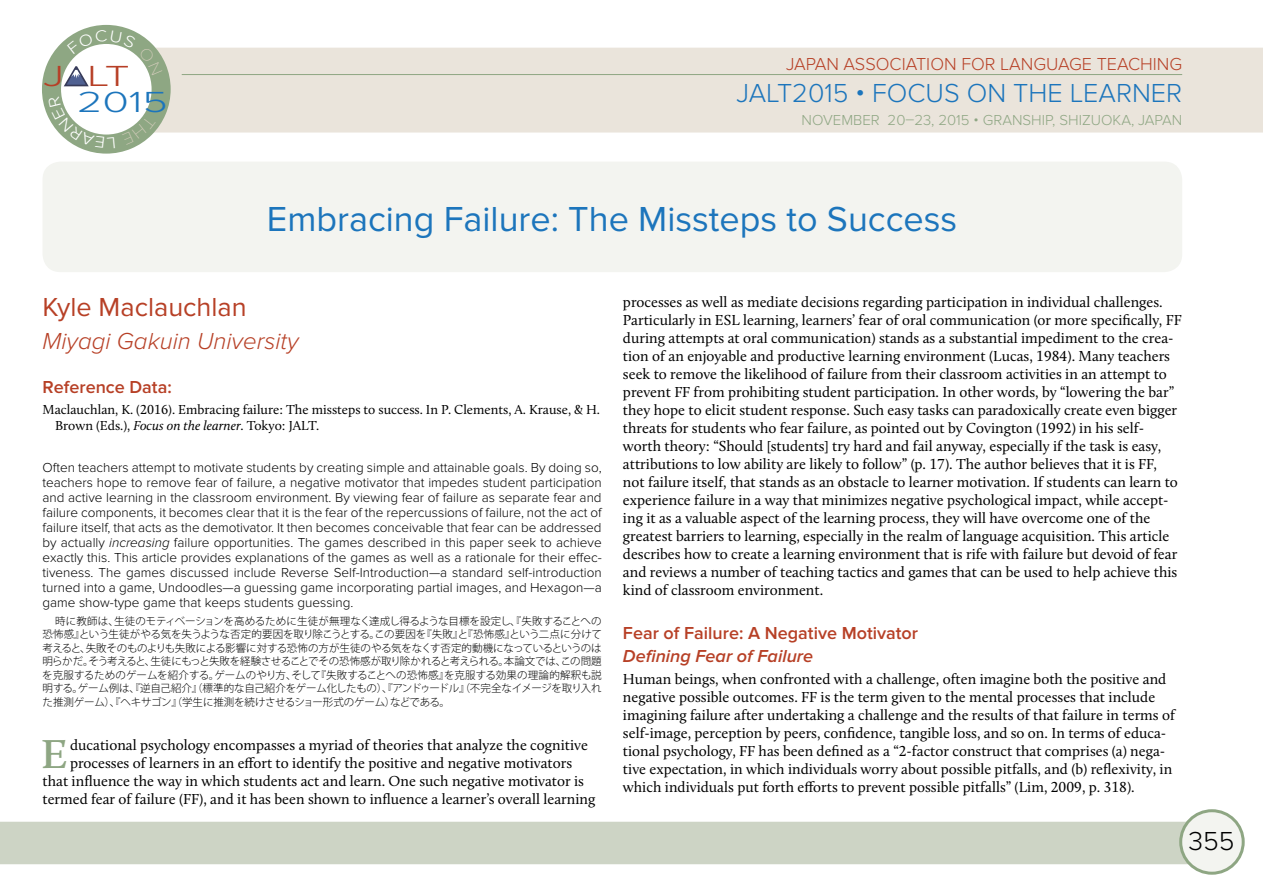
<style>
.page{position:relative;width:1263px;height:893px;background:#fff}
.page>*{position:absolute;margin:0;border:0;box-sizing:border-box;transform-origin:0 0}
.t1{font:600 41.85px "Calluna";color:#8ea683;scale:1.1 1}
.t2{font:36px "Proxima Nova";color:#1c75bc}
.t3{font:300 30.15px "Proxima Nova";color:#1c75bc;scale:1.45 1}
.t4{font:300 30.15px "Proxima Nova";color:#b73f26;scale:1.46 1}
.t5{font:300 27px "Proxima Nova";color:#1c75bc}
.t6{font:27px "Proxima Nova";color:#b74026}
.t7{font:300 27px "Proxima Nova";color:#000}
.t8{font:italic 300 24px "Proxima Nova";color:#b74026}
.t9{font:600 18px "Proxima Nova";color:#b74026}
.t10{font:300 18px "Proxima Nova";color:#b74026}
.t11{font:italic 600 18px "Proxima Nova";color:#b74026}
.t12{font:15px/18px "Calluna";color:#000}
.t13{font:300 15px "Proxima Nova";color:#8ea683}
.t14{font:300 13.5px/15px "Proxima Nova";color:#000;text-align:justify}
.t15{font:13.5px/16.5px "Calluna";color:#000}
.t16{font:300 10.5px/13.5px "Koz Go Pr 6 N";letter-spacing:-.02em;color:#000;text-align:justify}
.s1{font-style:italic}
</style>
<div class="page">
<div style="left:171px;top:48px;width:1092px;height:85px;background:#eae4db"></div>
<div style="left:0;top:822px;width:1190px;height:42px;background:#cdd4c5"></div>
<hr style="left:182px;top:74px;width:1000px;height:1px;background:#8ea683">
<div style="left:1181px;top:811px;width:62px;height:62px;background:#f3f4f0;border-radius:50%"></div>
<div style="left:1179px;top:809px;width:66px;height:66px;border:3px solid #8ea683;border-radius:50%"></div>
<div style="left:43px;top:162px;width:1139px;height:110px;background:#f3f4f0;border-radius:18px"></div>
<svg style="left:42px;top:25px;width:129px;height:129px"></svg>
<h3 class="t4" style="left:43px;top:59px;width:61px">J LT</h3>
<h3 class="t3" style="left:77px;top:84px;width:64px">2015</h3>
<p class="t10" style="left:786px;top:54px;width:397px">JAPAN ASSOCIATION FOR LANGUAGE TEACHING</p>
<h3 class="t5" style="left:737px;top:78px;width:447px">JALT2015 • FOCUS ON THE LEARNER</h3>
<p class="t13" style="left:802px;top:111px;width:382px">NOVEMBER 20–23, 2015 • GRANSHIP, SHIZUOKA, JAPAN</p>
<h2 class="t2" style="left:267px;top:198px;width:692px">Embracing Failure: The Missteps to Success</h2>
<h3 class="t6" style="left:43px;top:291px;width:206px">Kyle Maclauchlan</h3>
<h3 class="t8" style="left:43px;top:327px;width:258px">Miyagi Gakuin University</h3>
<p class="t9" style="left:43px;top:377px;width:131px">Reference Data:</p>
<p class="t15" style="left:55px;top:401px;width:546px;text-indent:-13px">Maclauchlan, K. (2016). Embracing failure: The missteps to success. In P. Clements, A. Krause, &amp; H.<br>Brown (Eds.), <span class="s1">Focus on the learner</span>. Tokyo: JALT.</p>
<p class="t14" style="left:43px;top:460px;width:561px">Often teachers attempt to motivate students by creating simple and attainable goals. By doing so, teachers hope to remove fear of failure, a negative motivator that impedes student participation and active learning in the classroom environment. By viewing fear of failure as separate fear and failure components, it becomes clear that it is the fear of the repercussions of failure, not the act of failure itself, that acts as the demotivator. It then becomes conceivable that fear can be addressed by actually <span class="s1">increasing</span> failure opportunities. The games described in this paper seek to achieve exactly this. This article provides explanations of the games as well as a rationale for their effec&shy;tiveness. The games discussed include Reverse Self-Introduction—a standard self-introduction turned into a game, Undoodles—a guessing game incorporating partial images, and Hexagon—a game show-type game that keeps students guessing.</p>
<p class="t16" style="left:42px;top:614px;width:561px;text-indent:13px">時に教師は、生徒のモティベーションを高めるために生徒が無理なく達成し得るような目標を設定し、『失敗することへの恐怖感』という生徒がやる気を失うような否定的要因を取り除こうとする。この要因を『失敗』と『恐怖感』という二点に分けて考えると、失敗そのものよりも失敗による影響に対する恐怖の方が生徒のやる気をなくす否定的動機になっているというのは明らかだ。そう考えると、生徒にもっと失敗を経験させることでその恐怖感が取り除かれると考えられる。本論文では、この問題を克服するためのゲームを紹介する。ゲームのやり方、そして『失敗することへの恐怖感』を克服する効果の理論的解釈も説明する。ゲーム例は、『逆自己紹介』（標準的な自己紹介をゲーム化したもの）、『アンドゥードル』（不完全なイメージを取り入れた推測ゲーム）、『ヘキサゴン』（学生に推測を続けさせるショー形式のゲーム）などである。</p>
<h1 class="t1" style="left:41px;top:729px;width:26px">E</h1>
<p class="t12" style="left:70px;top:736px;width:519px">ducational psychology encompasses a myriad of theories that analyze the cognitive</p>
<p class="t12" style="left:70px;top:754px;width:504px">processes of learners in an effort to identify the positive and negative motivators</p>
<p class="t12" style="left:43px;top:772px;width:543px">that influence the way in which students act and learn. One such negative motivator is</p>
<p class="t12" style="left:43px;top:790px;width:554px">termed fear of failure (FF), and it has been shown to influence a learner’s overall learning</p>
<p class="t12" style="left:623px;top:293px;width:560px">processes as well as mediate decisions regarding participation in individual challenges.<br>Particularly in ESL learning, learners’ fear of oral communication (or more specifically, FF during attempts at oral communication) stands as a substantial impediment to the crea&shy;tion of an enjoyable and productive learning environment (Lucas, 1984). Many teachers seek to remove the likelihood of failure from their classroom activities in an attempt to prevent FF from prohibiting student participation. In other words, by “lowering the bar” they hope to elicit student response. Such easy tasks can paradoxically create even bigger threats for students who fear failure, as pointed out by Covington (1992) in his self&shy;worth theory: “Should [students] try hard and fail anyway, especially if the task is easy, attributions to low ability are likely to follow” (p. 17). The author believes that it is FF, not failure itself, that stands as an obstacle to learner motivation. If students can learn to experience failure in a way that minimizes negative psychological impact, while accept&shy;ing it as a valuable aspect of the learning process, they will have overcome one of the greatest barriers to learning, especially in the realm of language acquisition. This article describes how to create a learning environment that is rife with failure but devoid of fear and reviews a number of teaching tactics and games that can be used to help achieve this kind of classroom environment.</p>
<p class="t9" style="left:623px;top:623px;width:297px">Fear of Failure: A Negative Motivator</p>
<p class="t11" style="left:623px;top:645px;width:192px">Defining Fear of Failure</p>
<p class="t12" style="left:623px;top:670px;width:553px">Human beings, when confronted with a challenge, often imagine both the positive and negative possible outcomes. FF is the term given to the mental processes that include imagining failure after undertaking a challenge and the results of that failure in terms of self-image, perception by peers, confidence, tangible loss, and so on. In terms of educa&shy;tional psychology, FF has been defined as a “2-factor construct that comprises (a) nega&shy;tive expectation, in which individuals worry about possible pitfalls, and (b) reflexivity, in which individuals put forth efforts to prevent possible pitfalls” (Lim, 2009, p. 318).</p>
<h3 class="t7" style="left:1188px;top:825px;width:48px">355</h3>
</div>
